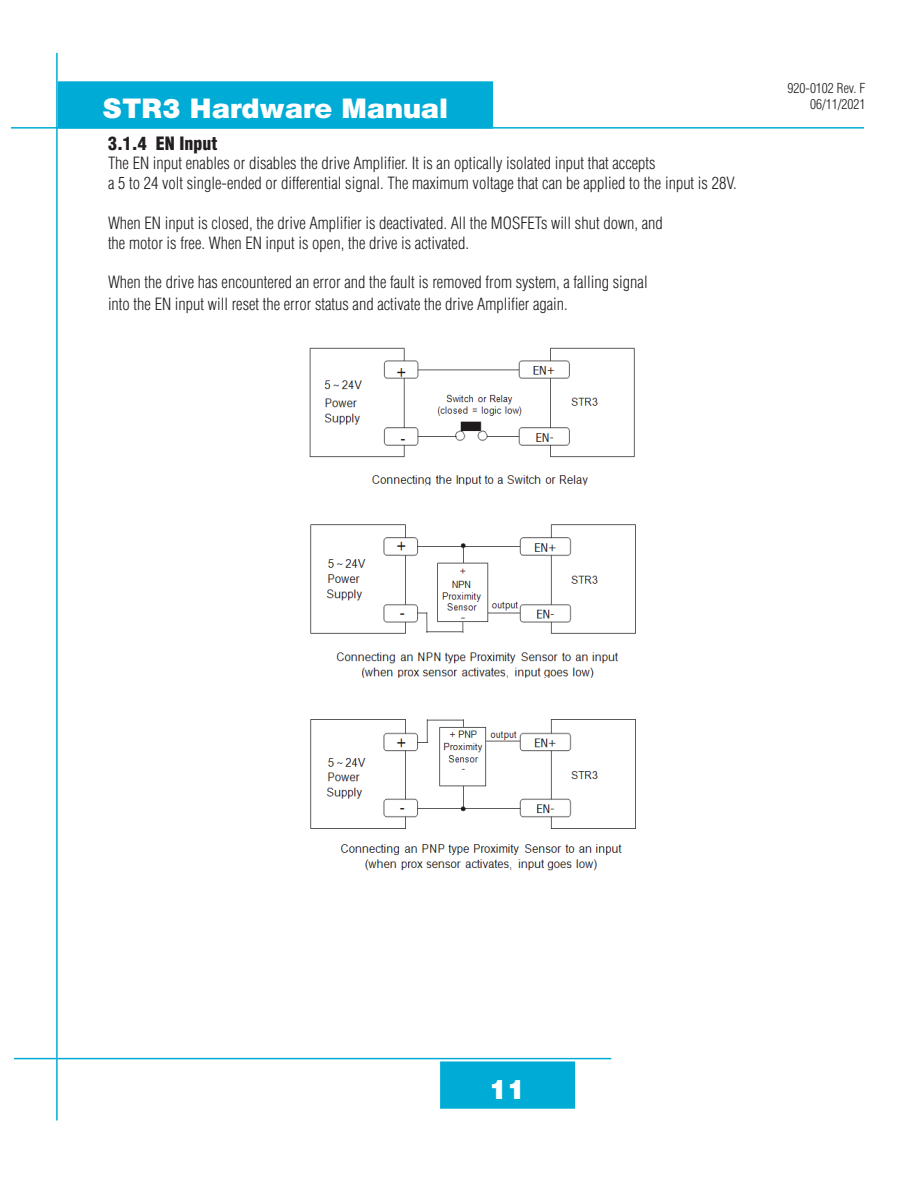
<style>
.page{position:relative;width:918px;height:1188px;background:#fff}
.page>*{position:absolute;margin:0;border:0;box-sizing:border-box;transform-origin:0 0}
.t1{font:900 27px "Helvetica";color:#fff}
.Subhead_3{font:900 condensed 18px "Helvetica";color:#231f20}
.Body_text{font:300 condensed 16.5px "Helvetica";color:#231f20}
.t2{font:300 condensed 13.5px/16.2px "Helvetica";color:#231f20;text-align:right}
</style>
<div class="page">
<hr style="left:11px;top:127px;width:853px;height:2px;background:#00acd5">
<hr style="left:56px;top:53px;width:2px;height:1067px;background:#00acd5">
<div style="left:441px;top:1062px;width:133px;height:46px;background:#00acd5"></div>
<div style="left:440px;top:1061px;width:135px;height:48px;border:2px solid #00acd5"></div>
<div style="left:58px;top:82px;width:434px;height:46px;background:#00acd5"></div>
<div style="left:58px;top:81px;width:435px;height:48px;border:2px solid #00acd5"></div>
<hr style="left:14px;top:1058px;width:597px;height:1px;background:#00acd5">
<img style="left:309px;top:347px;width:327px;height:524px">
<h1 class="t1" style="left:103px;top:91px;width:347px">STR3 Hardware Manual</h1>
<p class="Subhead_3" style="left:108px;top:132px;width:111px">3.1.4 EN Input</p>
<p class="Body_text" style="left:108px;top:153px;width:549px">The EN input enables or disables the drive Amplifier. It is an optically isolated input that accepts</p>
<p class="Body_text" style="left:108px;top:173px;width:630px">a 5 to 24 volt single-ended or differential signal. The maximum voltage that can be applied to the input is 28V.</p>
<p class="Body_text" style="left:108px;top:213px;width:556px">When EN input is closed, the drive Amplifier is deactivated. All the MOSFETs will shut down, and</p>
<p class="Body_text" style="left:108px;top:232px;width:363px">the motor is free. When EN input is open, the drive is activated.</p>
<p class="Body_text" style="left:108px;top:272px;width:541px">When the drive has encountered an error and the fault is removed from system, a falling signal</p>
<p class="Body_text" style="left:108px;top:294px;width:461px">into the EN input will reset the error status and activate the drive Amplifier again.</p>
<p class="t2" style="left:788px;top:80px;width:79px">920-0102 Rev. F<br>06/11/2021</p>
<h1 class="t1" style="left:490px;top:1071px;width:38px">11</h1>
</div>
